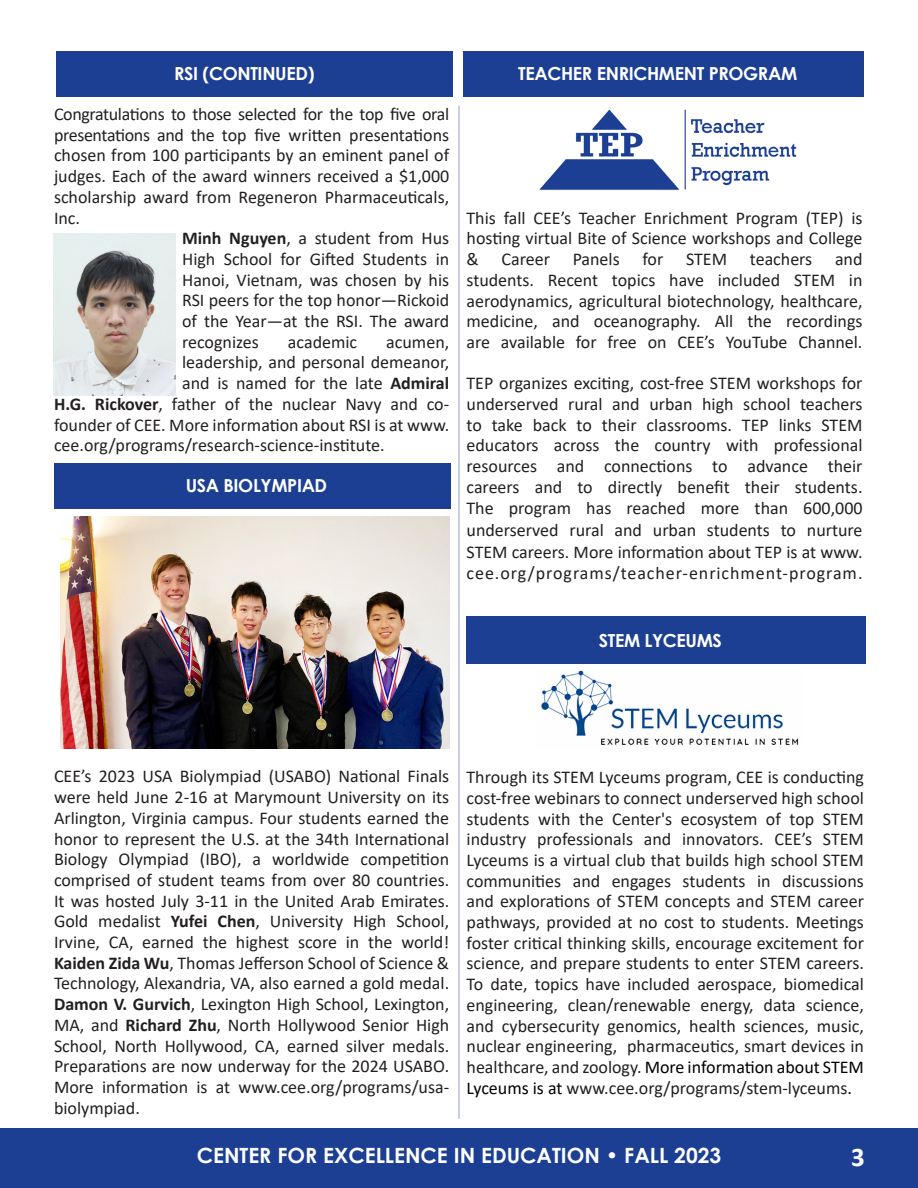
<style>
.page{position:relative;width:918px;height:1188px;background:#fff}
.page>*{position:absolute;margin:0;border:0;box-sizing:border-box;transform-origin:0 0}
.t1{font:700 27px "Calibri";color:#fff}
.t2{font:700 21px "Century Gothic";color:#fff}
.t3{font:18px/20.7px "Calibri";color:#231f20;text-align:justify}
.t4{font:700 18px "Century Gothic";letter-spacing:-.02em;color:#fff}
.s1{font-weight:700}
.s2{color:#000}
</style>
<div class="page">
<div style="left:0;top:1128px;width:918px;height:60px;background:#1c3f94"></div>
<hr style="left:458px;top:105px;width:2px;height:1014px;background:#b5bedf">
<img style="left:54px;top:233px;width:121px;height:162px">
<div style="left:56px;top:51px;width:397px;height:46px;background:#1c3f94"></div>
<div style="left:54px;top:463px;width:396px;height:46px;background:#1c3f94"></div>
<div style="left:463px;top:51px;width:401px;height:46px;background:#1c3f94"></div>
<div style="left:466px;top:616px;width:399px;height:48px;background:#1c3f94"></div>
<img style="left:541px;top:671px;width:258px;height:74px">
<img style="left:539px;top:109px;width:258px;height:81px">
<img style="left:60px;top:517px;width:389px;height:231px">
<p class="t4" style="left:174px;top:60px;width:142px">RSI (CONTINUED)</p>
<p class="t3" style="left:54px;top:103px;width:397px">Congratulations to those selected for the top five oral presentations and the top five written presentations chosen from 100 participants by an eminent panel of judges. Each of the award winners received a $1,000 scholarship award from Regeneron Pharmaceuticals, Inc.</p>
<p class="t3" style="left:182px;top:227px;width:269px"><span class="s1">Minh Nguyen</span>, a student from Hus High School for Gifted Students in Hanoi, Vietnam, was chosen by his RSI peers for the top honor—Rickoid of the Year—at the RSI. The award recognizes</p>
<p class="t3" style="left:288px;top:331px;width:71px">academic</p>
<p class="t3" style="left:386px;top:331px;width:64px">acumen,</p>
<p class="t3" style="left:182px;top:352px;width:269px">leadership, and personal demeanor,</p>
<p class="t3" style="left:182px;top:372px;width:269px">and is named for the late <span class="s1">Admiral</span></p>
<p class="t3" style="left:54px;top:393px;width:397px"><span class="s1">H.G. Rickover</span>, father of the nuclear Navy and co-</p>
<p class="t3" style="left:54px;top:414px;width:397px">founder of CEE. More information about RSI is at www.</p>
<p class="t3" style="left:54px;top:434px;width:332px">cee.org/programs/research-science-institute.</p>
<p class="t4" style="left:186px;top:471px;width:143px">USA BIOLYMPIAD</p>
<p class="t4" style="left:518px;top:60px;width:280px">TEACHER ENRICHMENT PROGRAM</p>
<p class="t3" style="left:467px;top:207px;width:397px">This fall CEE’s Teacher Enrichment Program (TEP) is</p>
<p class="t3" style="left:467px;top:228px;width:397px">hosting virtual Bite of Science workshops and College</p>
<p class="t3" style="left:467px;top:248px;width:14px">&amp;</p>
<p class="t3" style="left:502px;top:248px;width:50px">Career</p>
<p class="t3" style="left:573px;top:248px;width:49px">Panels</p>
<p class="t3" style="left:642px;top:248px;width:22px">for</p>
<p class="t3" style="left:686px;top:248px;width:43px">STEM</p>
<p class="t3" style="left:750px;top:248px;width:64px">teachers</p>
<p class="t3" style="left:467px;top:248px;width:397px;text-align:right">and<br>students. Recent topics have included STEM in</p>
<p class="t3" style="left:467px;top:290px;width:398px">aerodynamics, agricultural biotechnology, healthcare,</p>
<p class="t3" style="left:467px;top:310px;width:397px">medicine, and oceanography. All the recordings are available for free on CEE’s YouTube Channel.</p>
<p class="t3" style="left:467px;top:373px;width:398px">TEP organizes exciting, cost-free STEM workshops for underserved rural and urban high school teachers</p>
<p class="t3" style="left:467px;top:414px;width:397px">to take back to their classrooms. TEP links STEM</p>
<p class="t3" style="left:467px;top:435px;width:397px">educators across the country with professional</p>
<p class="t3" style="left:467px;top:455px;width:397px">resources and connections to advance their</p>
<p class="t3" style="left:467px;top:476px;width:398px;line-height:21.6px">careers and to directly benefit their students.<br>The program has reached more than 600,000 underserved rural and urban students to nurture STEM careers. More information about TEP is at www. cee.org/programs/teacher-enrichment-program.</p>
<p class="t4" style="left:599px;top:627px;width:125px">STEM LYCEUMS</p>
<p class="t3" style="left:54px;top:766px;width:397px">CEE’s 2023 USA Biolympiad (USABO) National Finals were held June 2-16 at Marymount University on its Arlington, Virginia campus. Four students earned the honor to represent the U.S. at the 34th International Biology Olympiad (IBO), a worldwide competition comprised of student teams from over 80 countries.<br>It was hosted July 3-11 in the United Arab Emirates.<br>Gold medalist <span class="s1">Yufei Chen</span>, University High School, Irvine, CA, earned the highest score in the world!<br><span class="s1">Kaiden Zida Wu</span>, Thomas Jefferson School of Science &amp; Technology, Alexandria, VA, also earned a gold medal.<br><span class="s1">Damon V. Gurvich</span>, Lexington High School, Lexington, MA, and <span class="s1">Richard Zhu</span>, North Hollywood Senior High School, North Hollywood, CA, earned silver medals.<br>Preparations are now underway for the 2024 USABO.<br>More information is at www.cee.org/programs/usa&shy;biolympiad.</p>
<p class="t3" style="left:467px;top:766px;width:399px">Through its STEM Lyceums program, CEE is conducting cost-free webinars to connect underserved high school students with the Center's ecosystem of top STEM industry professionals and innovators. CEE’s STEM Lyceums is a virtual club that builds high school STEM communities and engages students in discussions and explorations of STEM concepts and STEM career pathways, provided at no cost to students. Meetings foster critical thinking skills, encourage excitement for science, and prepare students to enter STEM careers.<br>To date, topics have included aerospace, biomedical engineering, clean/renewable energy, data science, and cybersecurity genomics, health sciences, music, nuclear engineering, pharmaceutics, smart devices in healthcare, and zoology. <span class="s2">More information about STEM Lyceums is at</span> www.cee.org/programs/stem-lyceums<span class="s2">.</span></p>
<p class="t2" style="left:197px;top:1139px;width:526px">CENTER FOR EXCELLENCE IN EDUCATION • FALL 2023</p>
<p class="t1" style="left:851px;top:1138px;width:15px">3</p>
</div>
